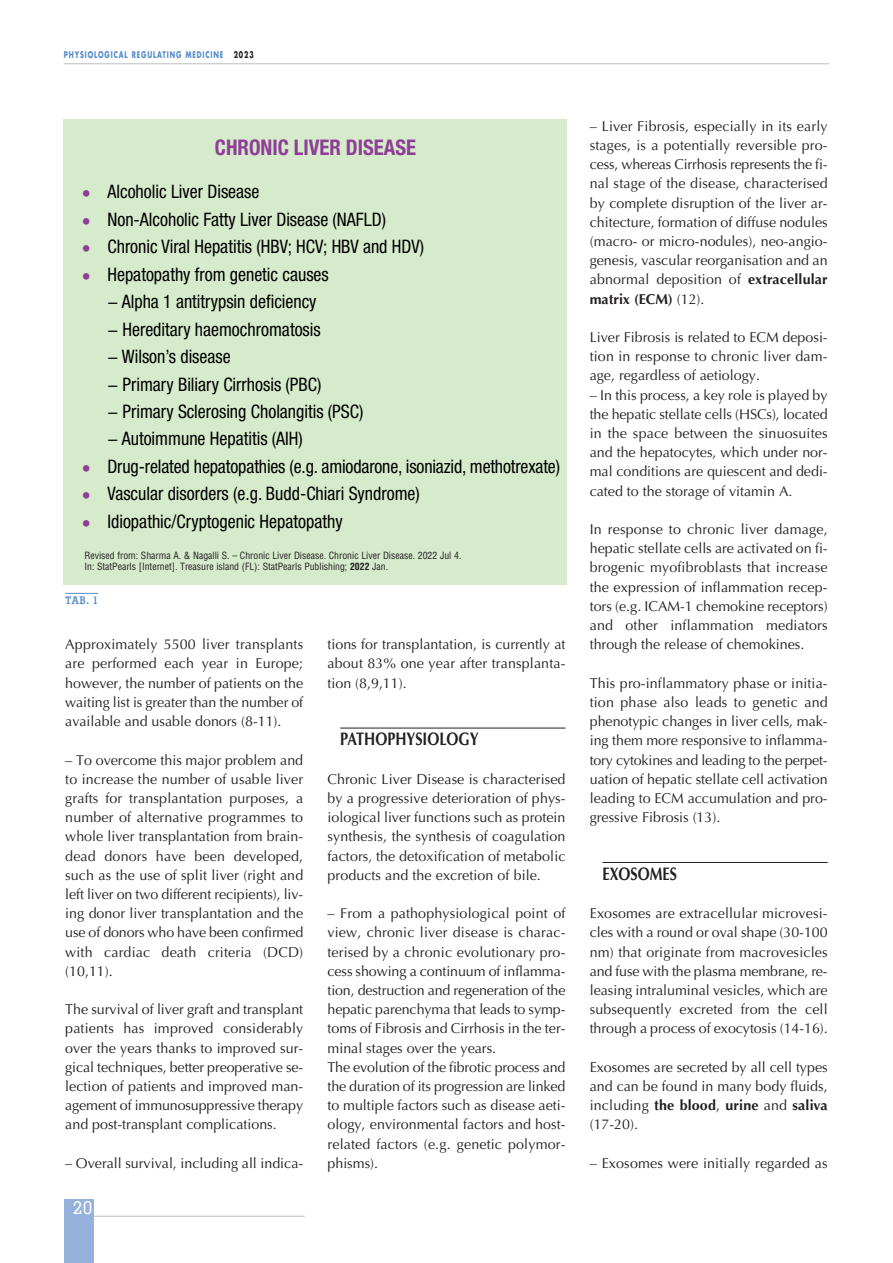
<style>
.page{position:relative;width:893px;height:1263px;background:#fff}
.page>*{position:absolute;margin:0;border:0;box-sizing:border-box;transform-origin:0 0}
.t1{font:700 condensed 21.6px "Helvetica Neue LT Pro";color:#8f3e97;scale:.96 1}
.t2{font:condensed 18.6px/27.5px "Helvetica Neue LT Pro";color:#000;scale:.96 1}
.t3{font:700 18px "Optima LT Std";color:#231f20;scale:.8 1}
.t4{font:500 18px "Memphis";color:#fff}
.t5{font:14.25px/19.2px "Optima LT Std";color:#231f20;text-align:justify}
.t6{font:700 10.5px "Memphis";color:#568cc9}
.t7{font:condensed 9.75px "Helvetica LT Std";color:#231f20}
.t8{font:700 9px "Futura LT";letter-spacing:.135em;color:#568cc9;scale:.7 1}
.s1{color:#231f20}
.s2{color:#8f3e97}
.s3{font-weight:700}
</style>
<div class="page">
<hr style="left:85px;top:1216px;width:220px;height:1px;background:#bcbdc0">
<div style="left:64px;top:1199px;width:30px;height:64px;background:#96b1dc"></div>
<hr style="left:64px;top:64px;width:765px;height:1px;background:#bcbdc0">
<hr style="left:340px;top:728px;width:225px;height:1px;background:#231f20">
<hr style="left:602px;top:862px;width:226px;height:1px;background:#231f20">
<div style="left:64px;top:119px;width:503px;height:465px;background:#d6eacc"></div>
<hr style="left:65px;top:593px;width:33px;height:1px;background:#568cc9">
<p class="t8" style="left:64px;top:49px;width:273px">PHYSIOLOGICAL REGULATING MEDICINE <span class="s1">2023</span></p>
<p class="t1" style="left:215px;top:135px;width:211px">CHRONIC LIVER DISEASE</p>
<p class="t2" style="left:82px;top:180px;width:186px"><span class="s2">•</span> Alcoholic Liver Disease</p>
<p class="t2" style="left:82px;top:207px;width:318px"><span class="s2">•</span> Non-Alcoholic Fatty Liver Disease (NAFLD)</p>
<p class="t2" style="left:82px;top:235px;width:358px"><span class="s2">•</span> Chronic Viral Hepatitis (HBV; HCV; HBV and HDV)</p>
<p class="t2" style="left:107px;top:262px;width:268px;text-indent:-25px"><span class="s2">•</span> Hepatopathy from genetic causes<br>− Alpha 1 antitrypsin deficiency<br>− Hereditary haemochromatosis<br>− Wilson’s disease<br>− Primary Biliary Cirrhosis (PBC)<br>− Primary Sclerosing Cholangitis (PSC) − Autoimmune Hepatitis (AIH)</p>
<p class="t2" style="left:82px;top:454px;width:499px"><span class="s2">•</span> Drug-related hepatopathies (e.g. amiodarone, isoniazid, methotrexate)</p>
<p class="t2" style="left:82px;top:482px;width:353px"><span class="s2">•</span> Vascular disorders (e.g. Budd-Chiari Syndrome)</p>
<p class="t2" style="left:82px;top:509px;width:273px"><span class="s2">•</span> Idiopathic/Cryptogenic Hepatopathy</p>
<p class="t7" style="left:84px;top:551px;width:378px">Revised from: Sharma A. &amp; Nagalli S. – Chronic Liver Disease. Chronic Liver Disease. 2022 Jul 4.</p>
<p class="t7" style="left:84px;top:563px;width:305px">In: StatPearls [Internet]. Treasure island (FL): StatPearls Publishing; <span class="s3">2022</span> Jan.</p>
<p class="t6" style="left:65px;top:597px;width:34px">TAB. 1</p>
<p class="t5" style="left:65px;top:636px;width:239px">Approximately 5500 liver transplants are performed each year in Europe; however, the number of patients on the waiting list is greater than the number of available and usable donors (8-11).</p>
<p class="t5" style="left:65px;top:751px;width:239px">– To overcome this major problem and to increase the number of usable liver grafts for transplantation purposes, a number of alternative programmes to whole liver transplantation from brain&shy;dead donors have been developed, such as the use of split liver (right and left liver on two different recipients), liv&shy;ing donor liver transplantation and the use of donors who have been confirmed with cardiac death criteria (DCD) (10,11).</p>
<p class="t5" style="left:65px;top:1001px;width:239px">The survival of liver graft and transplant patients has improved considerably over the years thanks to improved sur&shy;gical techniques, better preoperative se&shy;lection of patients and improved man&shy;agement of immunosuppressive therapy and post-transplant complications.</p>
<p class="t5" style="left:65px;top:1155px;width:239px">– Overall survival, including all indica-</p>
<p class="t4" style="left:73px;top:1201px;width:20px">20</p>
<p class="t5" style="left:327px;top:636px;width:239px">tions for transplantation, is currently at about 83% one year after transplanta&shy;tion (8,9,11).</p>
<p class="t3" style="left:340px;top:732px;width:174px">PATHOPHYSIOLOGY</p>
<p class="t5" style="left:327px;top:771px;width:240px">Chronic Liver Disease is characterised by a progressive deterioration of phys&shy;iological liver functions such as protein synthesis, the synthesis of coagulation factors, the detoxification of metabolic products and the excretion of bile.</p>
<p class="t5" style="left:327px;top:905px;width:239px">– From a pathophysiological point of view, chronic liver disease is charac&shy;terised by a chronic evolutionary pro&shy;cess showing a continuum of inflamma&shy;tion, destruction and regeneration of the hepatic parenchyma that leads to symp&shy;toms of Fibrosis and Cirrhosis in the ter&shy;minal stages over the years.</p>
<p class="t5" style="left:327px;top:1059px;width:239px">The evolution of the fibrotic process and the duration of its progression are linked to multiple factors such as disease aeti&shy;ology, environmental factors and host&shy;related factors (e.g. genetic polymor&shy;phisms).</p>
<p class="t5" style="left:590px;top:118px;width:239px">– Liver Fibrosis, especially in its early stages, is a potentially reversible pro&shy;cess, whereas Cirrhosis represents the fi&shy;nal stage of the disease, characterised by complete disruption of the liver ar&shy;chitecture, formation of diffuse nodules (macro- or micro-nodules), neo-angio&shy;genesis, vascular reorganisation and an abnormal deposition of <span class="s3">extracellular matrix (ECM)</span> (12).</p>
<p class="t5" style="left:590px;top:329px;width:239px">Liver Fibrosis is related to ECM deposi&shy;tion in response to chronic liver dam&shy;age, regardless of aetiology.</p>
<p class="t5" style="left:590px;top:387px;width:239px">– In this process, a key role is played by the hepatic stellate cells (HSCs), located in the space between the sinuosuites and the hepatocytes, which under nor&shy;mal conditions are quiescent and dedi&shy;cated to the storage of vitamin A.</p>
<p class="t5" style="left:590px;top:521px;width:239px">In response to chronic liver damage, hepatic stellate cells are activated on fi&shy;brogenic myofibroblasts that increase the expression of inflammation recep&shy;tors (e.g. ICAM-1 chemokine receptors) and other inflammation mediators through the release of chemokines.</p>
<p class="t5" style="left:590px;top:675px;width:239px">This pro-inflammatory phase or initia&shy;tion phase also leads to genetic and phenotypic changes in liver cells, mak&shy;ing them more responsive to inflamma&shy;tory cytokines and leading to the perpet&shy;uation of hepatic stellate cell activation leading to ECM accumulation and pro&shy;gressive Fibrosis (13).</p>
<p class="t3" style="left:602px;top:866px;width:94px">EXOSOMES</p>
<p class="t5" style="left:590px;top:905px;width:239px">Exosomes are extracellular microvesi&shy;cles with a round or oval shape (30-100 nm) that originate from macrovesicles and fuse with the plasma membrane, re&shy;leasing intraluminal vesicles, which are subsequently excreted from the cell through a process of exocytosis (14-16).</p>
<p class="t5" style="left:590px;top:1059px;width:239px">Exosomes are secreted by all cell types and can be found in many body fluids, including <span class="s3">the blood</span>, <span class="s3">urine</span> and <span class="s3">saliva </span>(17-20).</p>
<p class="t5" style="left:590px;top:1155px;width:239px">– Exosomes were initially regarded as</p>
</div>
